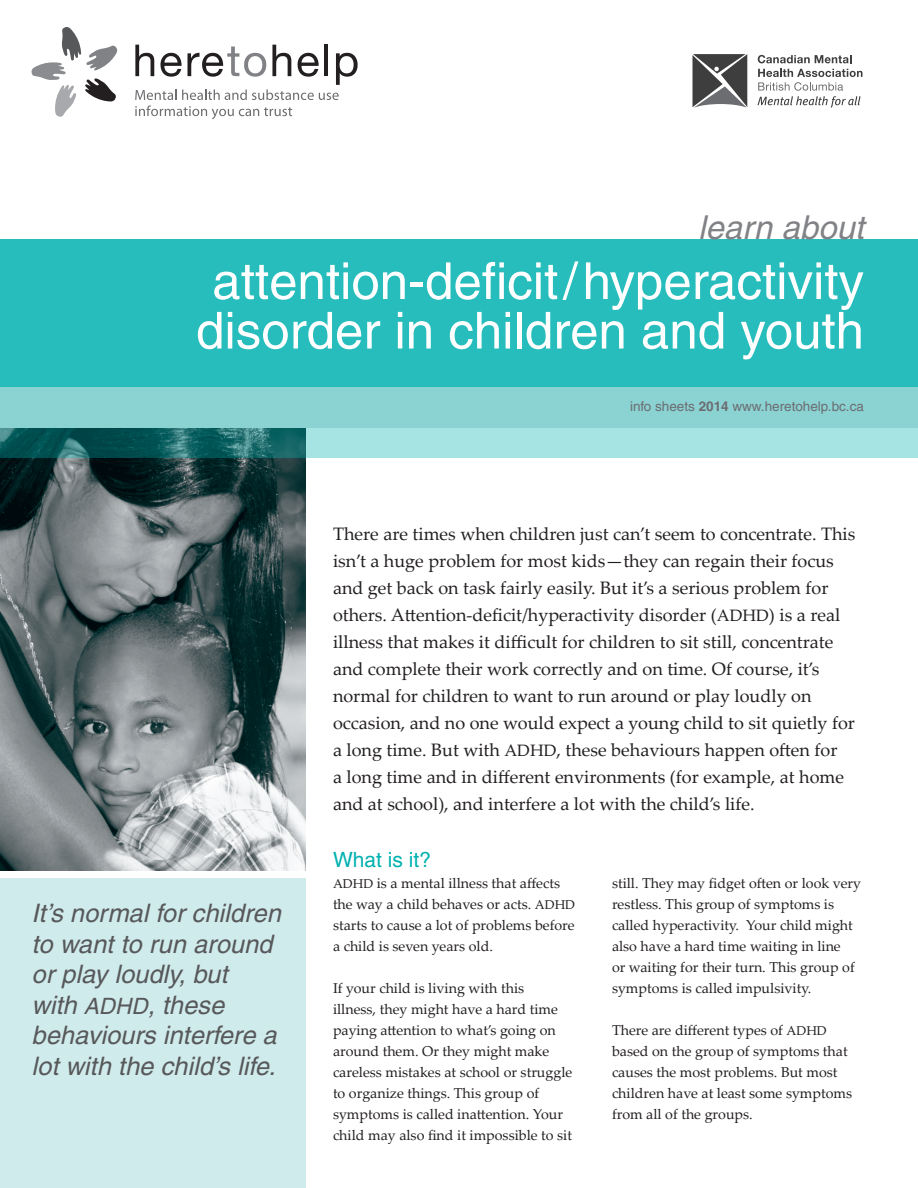
<style>
.page{position:relative;width:918px;height:1188px;background:#fff}
.page>*{position:absolute;margin:0;border:0;box-sizing:border-box;transform-origin:0 0}
.t1{font:51px/49.5px "Helvetica";color:#fff;text-align:center}
.t2{font:italic 33px "Helvetica";color:#808285}
.Pullquote{font:italic 25.5px/30.6px "Helvetica";color:#57585a}
.Body_SubHead{font:21px "Helvetica";color:#00b1b0}
.Intro_Paragraph{font:18px/27px "Palatino Linotype";color:#231f20}
.Body_Text{font:14.25px/21px "Palatino Linotype";color:#231f20}
.t3{font:13.5px "Helvetica";color:#6c6d70}
.s1{font-size:22.5px}
.s2{font-weight:700}
.s3{font-size:16.5px}
.s4{font-size:12.75px}
</style>
<div class="page">
<div style="left:0;top:403px;width:306px;height:785px;background:#d0ebec"></div>
<img style="left:0;top:458px;width:306px;height:413px">
<div style="left:0;top:239px;width:918px;height:155px;background:#26bdbc"></div>
<svg style="left:758px;top:55px;width:93px;height:8px"></svg>
<svg style="left:758px;top:69px;width:104px;height:39px"></svg>
<svg style="left:692px;top:54px;width:55px;height:53px;background:#666668"></svg>
<svg style="left:32px;top:27px;width:86px;height:90px"></svg>
<svg style="left:135px;top:45px;width:223px;height:74px"></svg>
<svg style="left:0;top:428px;width:918px;height:30px;background:#75b7b7"></svg>
<div style="left:0;top:387px;width:918px;height:41px;background:#8bd2d3"></div>
<div style="left:0;top:871px;width:324px;height:7px;background:#fff"></div>
<h2 class="t2" style="left:698px;top:208px;width:167px">learn about</h2>
<h1 class="t1" style="left:196px;top:256px;width:669px">attention-deficit/hyperactivity disorder in children and youth</h1>
<p class="Pullquote" style="left:32px;top:898px;width:251px">It’s normal for children to want to run around or play loudly, but<br>with <span class="s1">ADHD</span>, these behaviours interfere a lot with the child’s life.</p>
<p class="t3" style="left:630px;top:399px;width:235px">info sheets <span class="s2">2014</span> www.heretohelp.bc.ca</p>
<p class="Intro_Paragraph" style="left:333px;top:519px;width:524px">There are times when children just can’t seem to concentrate. This isn’t a huge problem for most kids—they can regain their focus and get back on task fairly easily. But it’s a serious problem for others. Attention-deficit/hyperactivity disorder (<span class="s3">ADHD</span>) is a real illness that makes it difficult for children to sit still, concentrate and complete their work correctly and on time. Of course, it’s normal for children to want to run around or play loudly on occasion, and no one would expect a young child to sit quietly for a long time. But with <span class="s3">ADHD</span>, these behaviours happen often for<br>a long time and in different environments (for example, at home and at school), and interfere a lot with the child’s life.</p>
<p class="Body_SubHead" style="left:333px;top:847px;width:100px">What is it?</p>
<p class="Body_Text" style="left:333px;top:872px;width:244px"><span class="s4">ADHD</span> is a mental illness that affects the way a child behaves or acts. <span class="s4">ADHD </span>starts to cause a lot of problems before a child is seven years old.</p>
<p class="Body_Text" style="left:333px;top:977px;width:241px">If your child is living with this<br>illness, they might have a hard time paying attention to what’s going on around them. Or they might make careless mistakes at school or struggle to organize things. This group of symptoms is called inattention. Your child may also find it impossible to sit</p>
<p class="Body_Text" style="left:612px;top:872px;width:251px">still. They may fidget often or look very restless. This group of symptoms is called hyperactivity. Your child might also have a hard time waiting in line<br>or waiting for their turn. This group of symptoms is called impulsivity.</p>
<p class="Body_Text" style="left:612px;top:1019px;width:242px">There are different types of <span class="s4">ADHD </span>based on the group of symptoms that causes the most problems. But most children have at least some symptoms from all of the groups.</p>
</div>
